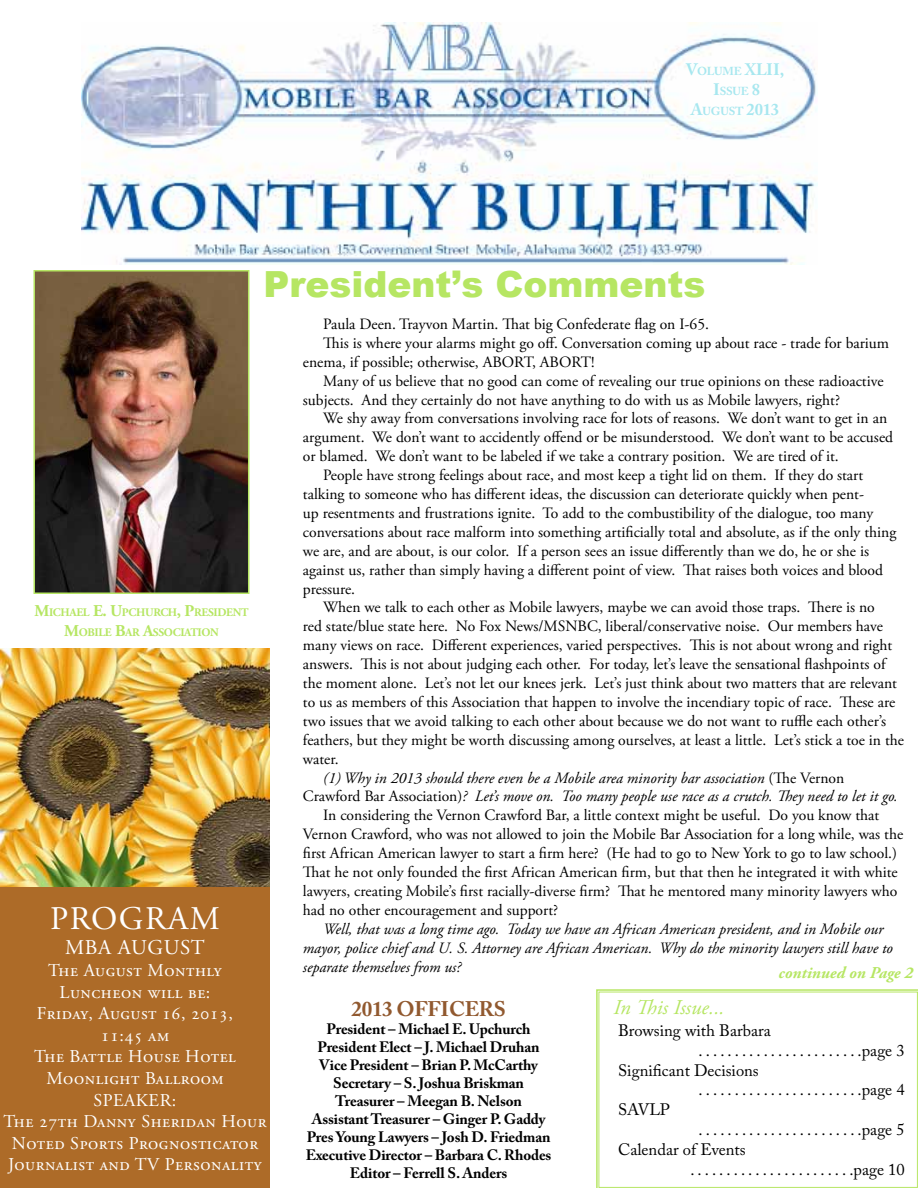
<style>
.page{position:relative;width:918px;height:1188px;background:#fff}
.page>*{position:absolute;margin:0;border:0;box-sizing:border-box;transform-origin:0 0}
.t1{font:900 36px "Arial";color:#b6e663}
.t2{font:33px "Adobe Garamond Pro";color:#fff}
.t3{font:italic 21px "Adobe Garamond Pro";color:#b6e663}
.t4{font:700 21px "Adobe Caslon Pro";letter-spacing:-.01em;color:#91592f}
.t5{font:21px "Adobe Garamond Pro";letter-spacing:.03em;color:#fff}
.t6{font:18px/21.6px "Adobe Garamond Pro";letter-spacing:.03em;color:#fff;text-align:center}
.t7{font:16.5px "Adobe Caslon Pro";color:#000}
.t8{font:700 16.5px "Adobe Caslon Pro";letter-spacing:-.01em;color:#a7e7ef}
.t9{font:italic 700 16.5px "Adobe Garamond Pro";color:#b6e663}
.t10{font:15.75px "Adobe Garamond Pro";color:#000}
.t11{font:italic 15.75px/18.9px "Adobe Garamond Pro";color:#000}
.t12{font:700 15px/18px "Adobe Caslon Pro";letter-spacing:-.01em;color:#000;text-align:center}
.t13{font:700 11.55px/19.8px "Adobe Garamond Pro";letter-spacing:-.03em;color:#b6e663;text-align:center}
.t14{font:700 11.55px "Adobe Caslon Pro";color:#a7e7ef}
.s1{font-size:11.55px}
.s2{font-size:16.5px}
.s3{font-style:normal}
</style>
<div class="page">
<img style="left:0;top:648px;width:270px;height:240px">
<img style="left:81px;top:23px;width:737px;height:242px">
<img style="left:36px;top:273px;width:210px;height:318px">
<div style="left:33px;top:270px;width:216px;height:324px;border:2px solid #b6e663"></div>
<svg style="left:596px;top:989px;width:322px;height:199px"></svg>
<div style="left:599px;top:992px;width:319px;height:196px;border:1px solid #b6e663"></div>
<svg style="left:610px;top:996px;width:114px;height:24px"></svg>
<div style="left:0;top:888px;width:270px;height:300px;background:#ad6b28"></div>
<p class="t8" style="left:686px;top:60px;width:100px">V<span class="s1">OLUME</span> XLII,</p>
<p class="t14" style="left:713px;top:84px;width:49px"><span class="s2">I</span>SSUE <span class="s2">8</span></p>
<p class="t8" style="left:691px;top:99px;width:90px">A<span class="s1">UGUST</span> 2013</p>
<h1 class="t1" style="left:264px;top:258px;width:444px">President’s Comments</h1>
<p class="t10" style="left:323px;top:314px;width:387px">Paula Deen. Trayvon Martin. That big Confederate flag on I-65.</p>
<p class="t10" style="left:323px;top:333px;width:568px">This is where your alarms might go off. Conversation coming up about race - trade for barium</p>
<p class="t10" style="left:303px;top:352px;width:293px">enema, if possible; otherwise, ABORT, ABORT!</p>
<p class="t10" style="left:323px;top:371px;width:562px">Many of us believe that no good can come of revealing our true opinions on these radioactive</p>
<p class="t10" style="left:303px;top:390px;width:539px">subjects. And they certainly do not have anything to do with us as Mobile lawyers, right?</p>
<p class="t10" style="left:323px;top:409px;width:566px">We shy away from conversations involving race for lots of reasons. We don’t want to get in an</p>
<p class="t10" style="left:303px;top:428px;width:592px">argument. We don’t want to accidently offend or be misunderstood. We don’t want to be accused</p>
<p class="t10" style="left:303px;top:447px;width:537px">or blamed. We don’t want to be labeled if we take a contrary position. We are tired of it.</p>
<p class="t10" style="left:323px;top:466px;width:542px">People have strong feelings about race, and most keep a tight lid on them. If they do start</p>
<p class="t10" style="left:303px;top:485px;width:563px">talking to someone who has different ideas, the discussion can deteriorate quickly when pent-</p>
<p class="t10" style="left:303px;top:503px;width:572px">up resentments and frustrations ignite. To add to the combustibility of the dialogue, too many</p>
<p class="t10" style="left:303px;top:522px;width:595px">conversations about race malform into something artificially total and absolute, as if the only thing</p>
<p class="t10" style="left:303px;top:541px;width:568px">we are, and are about, is our color. If a person sees an issue differently than we do, he or she is</p>
<p class="t10" style="left:303px;top:560px;width:582px">against us, rather than simply having a different point of view. That raises both voices and blood</p>
<p class="t10" style="left:303px;top:579px;width:54px">pressure.</p>
<p class="t10" style="left:323px;top:598px;width:553px">When we talk to each other as Mobile lawyers, maybe we can avoid those traps. There is no</p>
<p class="t10" style="left:303px;top:617px;width:582px">red state/blue state here. No Fox News/MSNBC, liberal/conservative noise. Our members have</p>
<p class="t10" style="left:303px;top:636px;width:591px">many views on race. Different experiences, varied perspectives. This is not about wrong and right</p>
<p class="t10" style="left:303px;top:655px;width:584px">answers. This is not about judging each other. For today, let’s leave the sensational flashpoints of</p>
<p class="t10" style="left:303px;top:674px;width:596px">the moment alone. Let’s not let our knees jerk. Let’s just think about two matters that are relevant</p>
<p class="t10" style="left:303px;top:692px;width:594px">to us as members of this Association that happen to involve the incendiary topic of race. These are</p>
<p class="t10" style="left:303px;top:711px;width:585px">two issues that we avoid talking to each other about because we do not want to ruffle each other’s</p>
<p class="t10" style="left:303px;top:730px;width:603px">feathers, but they might be worth discussing among ourselves, at least a little. Let’s stick a toe in the</p>
<p class="t10" style="left:303px;top:749px;width:37px">water.</p>
<p class="t11" style="left:323px;top:769px;width:523px">(1) Why in 2013 should there even be a Mobile area minority bar association <span class="s3">(The Vernon</span></p>
<p class="t11" style="left:303px;top:787px;width:596px"><span class="s3">Crawford Bar Association)</span>? Let’s move on. Too many people use race as a crutch. They need to let it go.</p>
<p class="t10" style="left:323px;top:806px;width:558px">In considering the Vernon Crawford Bar, a little context might be useful. Do you know that</p>
<p class="t10" style="left:303px;top:825px;width:602px">Vernon Crawford, who was not allowed to join the Mobile Bar Association for a long while, was the</p>
<p class="t10" style="left:303px;top:844px;width:596px">first African American lawyer to start a firm here? (He had to go to New York to go to law school.)</p>
<p class="t10" style="left:303px;top:863px;width:596px">That he not only founded the first African American firm, but that then he integrated it with white</p>
<p class="t10" style="left:303px;top:881px;width:596px">lawyers, creating Mobile’s first racially-diverse firm? That he mentored many minority lawyers who</p>
<p class="t10" style="left:303px;top:900px;width:257px">had no other encouragement and support?</p>
<p class="t11" style="left:303px;top:920px;width:591px;text-indent:20px">Well, that was a long time ago. Today we have an African American president, and in Mobile our mayor, police chief and U. S. Attorney are African American. Why do the minority lawyers still have to separate themselves from us?</p>
<p class="t13" style="left:34px;top:602px;width:216px"><span class="s2">M</span>ICHAEL <span class="s2">E. U</span>PCHURCH<span class="s2">, P</span>RESIDENT<br><span class="s2">M</span>OBILE <span class="s2">B</span>AR <span class="s2">A</span>SSOCIATION</p>
<h2 class="t2" style="left:50px;top:899px;width:121px">Program</h2>
<h3 class="t5" style="left:65px;top:935px;width:141px">MBA AUGUST</h3>
<p class="t6" style="left:4px;top:960px;width:264px">The August Monthly<br>Luncheon will be:<br>Friday, August 16, 2013,<br>11:45 am<br>The Battle House Hotel<br>Moonlight Ballroom<br>SPEAKER:<br>The 27th Danny Sheridan Hour<br>Noted Sports Prognosticator<br>Journalist and TV Personality</p>
<p class="t9" style="left:779px;top:964px;width:136px">continued on Page 2</p>
<h3 class="t3" style="left:613px;top:995px;width:113px">In This Issue...</h3>
<h3 class="t4" style="left:351px;top:997px;width:156px">2013 OFFICERS</h3>
<p class="t12" style="left:306px;top:1020px;width:247px">President – Michael E. Upchurch President Elect – J. Michael Druhan Vice President – Brian P. McCarthy Secretary – S. Joshua Briskman Treasurer – Meegan B. Nelson Assistant Treasurer – Ginger P. Gaddy Pres Young Lawyers – Josh D. Friedman Executive Director – Barbara C. Rhodes Editor – Ferrell S. Anders</p>
<p class="t7" style="left:618px;top:1021px;width:154px">Browsing with Barbara</p>
<p class="t7" style="left:699px;top:1040px;width:208px">. . . . . . . . . . . . . . . . . . . . . . .page 3</p>
<p class="t7" style="left:618px;top:1060px;width:142px">Significant Decisions</p>
<p class="t7" style="left:699px;top:1080px;width:208px">. . . . . . . . . . . . . . . . . . . . . . .page 4</p>
<p class="t7" style="left:618px;top:1100px;width:53px">SAVLP</p>
<p class="t7" style="left:699px;top:1120px;width:208px">. . . . . . . . . . . . . . . . . . . . . . .page 5</p>
<p class="t7" style="left:618px;top:1139px;width:129px">Calendar of Events</p>
<p class="t7" style="left:690px;top:1159px;width:216px">. . . . . . . . . . . . . . . . . . . . . . .page 10</p>
</div>
